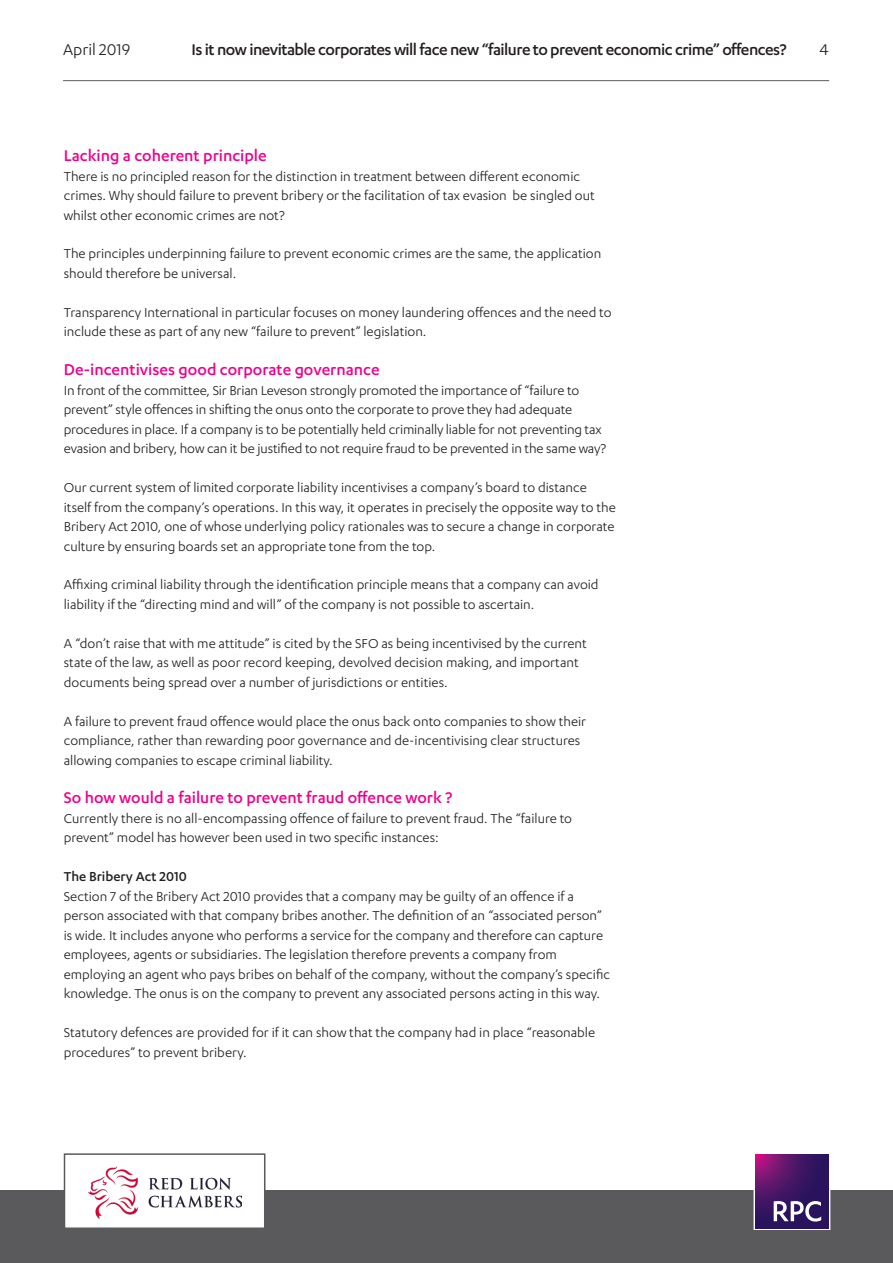
<style>
.page{position:relative;width:893px;height:1263px;background:#fff}
.page>*{position:absolute;margin:0;border:0;box-sizing:border-box;transform-origin:0 0}
.Heading_2__pink{font:500 18px "Karbon";color:#ed028c}
.t1{font:500 18px "Karbon";letter-spacing:-.03em;color:#231f20}
.t2{font:18px "Karbon";color:#231f20}
.Body{font:15px/19.5px "Karbon";color:#231f20}
.Heading_3{font:500 15px "Karbon";color:#231f20}
</style>
<div class="page">
<hr style="left:63px;top:80px;width:766px;height:1px;background:#5a5a5d">
<div style="left:0;top:1191px;width:893px;height:72px;background:#5a5a5d"></div>
<div style="left:754px;top:1153px;width:76px;height:77px;border:1px solid #fff"></div>
<svg style="left:755px;top:1155px;width:74px;height:73px;background:#461565"></svg>
<svg style="left:774px;top:1201px;width:47px;height:20px"></svg>
<div style="left:65px;top:1154px;width:200px;height:74px;background:#fff"></div>
<img style="left:88px;top:1166px;width:153px;height:52px">
<div style="left:64px;top:1153px;width:201px;height:76px;border:2px solid #5a5a5d"></div>
<p class="t2" style="left:63px;top:39px;width:69px">April 2019</p>
<p class="t1" style="left:192px;top:39px;width:596px">Is it now inevitable corporates will face new “failure to prevent economic crime” offences?</p>
<p class="t2" style="left:819px;top:39px;width:11px">4</p>
<p class="Heading_2__pink" style="left:64px;top:146px;width:204px">Lacking a coherent principle</p>
<p class="Body" style="left:64px;top:166px;width:533px">There is no principled reason for the distinction in treatment between different economic crimes. Why should failure to prevent bribery or the facilitation of tax evasion be singled out whilst other economic crimes are not?</p>
<p class="Body" style="left:64px;top:244px;width:539px">The principles underpinning failure to prevent economic crimes are the same, the application should therefore be universal.</p>
<p class="Body" style="left:64px;top:302px;width:549px">Transparency International in particular focuses on money laundering offences and the need to include these as part of any new “failure to prevent” legislation.</p>
<p class="Heading_2__pink" style="left:64px;top:360px;width:317px">De-incentivises good corporate governance</p>
<p class="Body" style="left:64px;top:380px;width:544px">In front of the committee, Sir Brian Leveson strongly promoted the importance of “failure to prevent” style offences in shifting the onus onto the corporate to prove they had adequate procedures in place. If a company is to be potentially held criminally liable for not preventing tax evasion and bribery, how can it be justified to not require fraud to be prevented in the same way?</p>
<p class="Body" style="left:64px;top:477px;width:554px">Our current system of limited corporate liability incentivises a company’s board to distance itself from the company’s operations. In this way, it operates in precisely the opposite way to the Bribery Act 2010, one of whose underlying policy rationales was to secure a change in corporate culture by ensuring boards set an appropriate tone from the top.</p>
<p class="Body" style="left:64px;top:575px;width:536px">Affixing criminal liability through the identification principle means that a company can avoid liability if the “directing mind and will” of the company is not possible to ascertain.</p>
<p class="Body" style="left:64px;top:633px;width:524px">A “don’t raise that with me attitude” is cited by the SFO as being incentivised by the current state of the law, as well as poor record keeping, devolved decision making, and important documents being spread over a number of jurisdictions or entities.</p>
<p class="Body" style="left:64px;top:711px;width:524px">A failure to prevent fraud offence would place the onus back onto companies to show their compliance, rather than rewarding poor governance and de-incentivising clear structures allowing companies to escape criminal liability.</p>
<p class="Heading_2__pink" style="left:64px;top:788px;width:390px">So how would a failure to prevent fraud offence work ?</p>
<p class="Body" style="left:64px;top:808px;width:510px">Currently there is no all-encompassing offence of failure to prevent fraud. The “failure to prevent” model has however been used in two specific instances:</p>
<p class="Heading_3" style="left:64px;top:868px;width:125px">The Bribery Act 2010</p>
<p class="Body" style="left:64px;top:886px;width:548px">Section 7 of the Bribery Act 2010 provides that a company may be guilty of an offence if a person associated with that company bribes another. The definition of an “associated person” is wide. It includes anyone who performs a service for the company and therefore can capture employees, agents or subsidiaries. The legislation therefore prevents a company from employing an agent who pays bribes on behalf of the company, without the company’s specific knowledge. The onus is on the company to prevent any associated persons acting in this way.</p>
<p class="Body" style="left:64px;top:1022px;width:533px">Statutory defences are provided for if it can show that the company had in place “reasonable procedures” to prevent bribery.</p>
</div>
